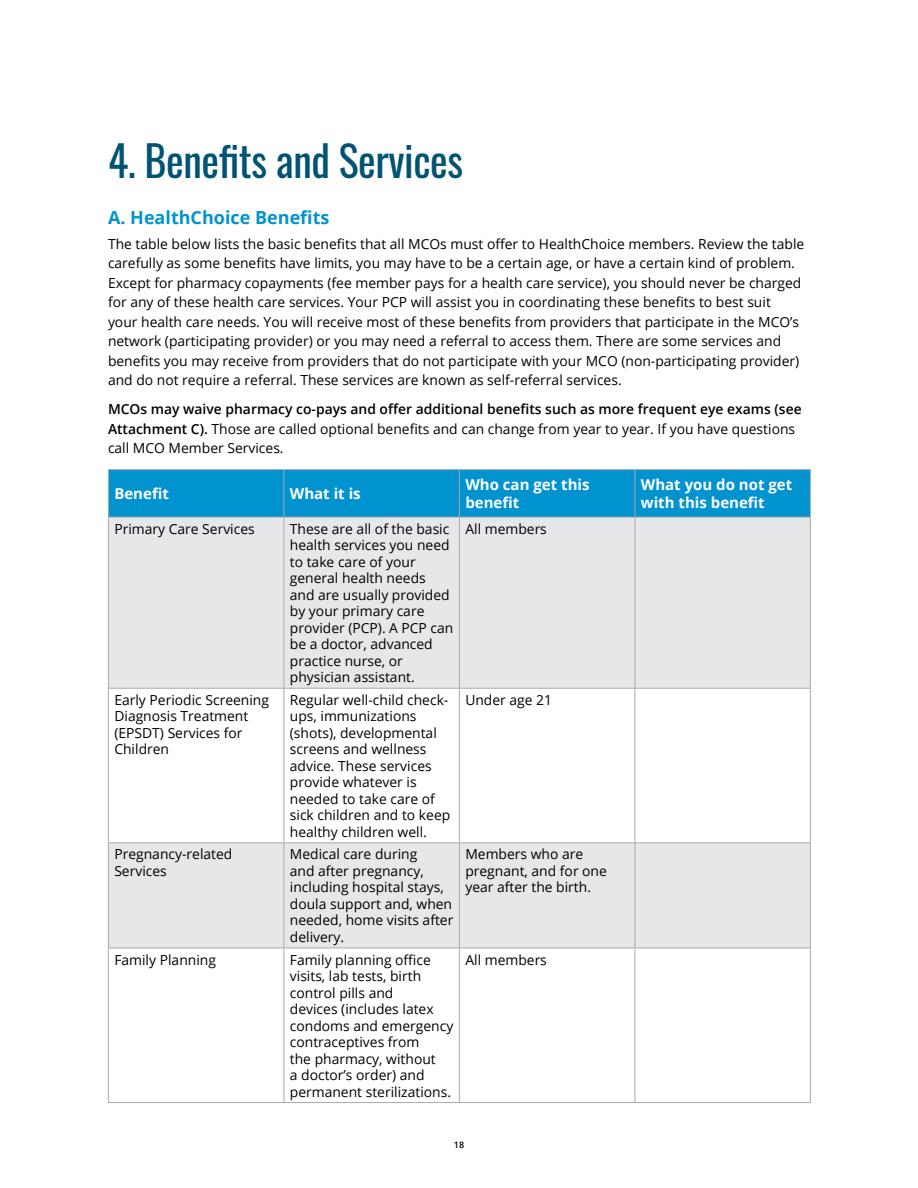
<style>
.page{position:relative;width:918px;height:1188px;background:#fff}
.page>*{position:absolute;margin:0;border:0;box-sizing:border-box;transform-origin:0 0}
.FLI-H1_Header_Subhead{font:42px "Oswald";letter-spacing:-.01em;color:#005373}
.FLI-H2_Header{font:700 18px "Open Sans";color:#0093d0}
.FLI-ChartHead{font:700 15px/18px "Open Sans";color:#fff}
.FLI-BodyText{font:13.8px/19.5px "Open Sans";color:#000}
.FLI-ChartBody-Regular{font:13.8px/16.5px "Open Sans";color:#000}
.ALL-PageNumber{font:600 9px "Open Sans";color:#000}
.s1{font-weight:600}
</style>
<div class="page">
<div style="left:109px;top:470px;width:701px;height:47px;background:#0093d0"></div>
<svg style="left:109px;top:518px;width:701px;height:430px;fill:#e6e7e8"></svg>
<hr style="left:108px;top:517px;width:1px;height:171px;background:#a7a9ac">
<hr style="left:284px;top:517px;width:1px;height:171px;background:#a7a9ac">
<hr style="left:459px;top:517px;width:1px;height:171px;background:#a7a9ac">
<hr style="left:634px;top:517px;width:1px;height:171px;background:#a7a9ac">
<hr style="left:810px;top:517px;width:1px;height:171px;background:#a7a9ac">
<hr style="left:108px;top:688px;width:176px;height:1px;background:#a7a9ac">
<hr style="left:108px;top:689px;width:1px;height:153px;background:#a7a9ac">
<hr style="left:284px;top:688px;width:175px;height:1px;background:#a7a9ac">
<hr style="left:284px;top:689px;width:1px;height:153px;background:#a7a9ac">
<hr style="left:459px;top:688px;width:176px;height:1px;background:#a7a9ac">
<hr style="left:459px;top:689px;width:1px;height:153px;background:#a7a9ac">
<hr style="left:635px;top:688px;width:176px;height:1px;background:#a7a9ac">
<hr style="left:634px;top:689px;width:1px;height:153px;background:#a7a9ac">
<hr style="left:810px;top:689px;width:1px;height:153px;background:#a7a9ac">
<hr style="left:108px;top:842px;width:176px;height:1px;background:#a7a9ac">
<hr style="left:108px;top:843px;width:1px;height:105px;background:#a7a9ac">
<hr style="left:284px;top:842px;width:175px;height:1px;background:#a7a9ac">
<hr style="left:284px;top:843px;width:1px;height:105px;background:#a7a9ac">
<hr style="left:459px;top:842px;width:176px;height:1px;background:#a7a9ac">
<hr style="left:459px;top:843px;width:1px;height:105px;background:#a7a9ac">
<hr style="left:635px;top:842px;width:176px;height:1px;background:#a7a9ac">
<hr style="left:634px;top:843px;width:1px;height:105px;background:#a7a9ac">
<hr style="left:810px;top:843px;width:1px;height:105px;background:#a7a9ac">
<hr style="left:108px;top:948px;width:176px;height:1px;background:#a7a9ac">
<hr style="left:108px;top:948px;width:1px;height:154px;background:#a7a9ac">
<hr style="left:284px;top:948px;width:175px;height:1px;background:#a7a9ac">
<hr style="left:284px;top:948px;width:1px;height:154px;background:#a7a9ac">
<hr style="left:459px;top:948px;width:176px;height:1px;background:#a7a9ac">
<hr style="left:459px;top:948px;width:1px;height:154px;background:#a7a9ac">
<hr style="left:635px;top:948px;width:176px;height:1px;background:#a7a9ac">
<hr style="left:634px;top:948px;width:1px;height:154px;background:#a7a9ac">
<hr style="left:810px;top:948px;width:1px;height:154px;background:#a7a9ac">
<hr style="left:108px;top:1102px;width:176px;height:1px;background:#a7a9ac">
<hr style="left:284px;top:1102px;width:175px;height:1px;background:#a7a9ac">
<hr style="left:459px;top:1102px;width:176px;height:1px;background:#a7a9ac">
<hr style="left:635px;top:1102px;width:176px;height:1px;background:#a7a9ac">
<hr style="left:108px;top:469px;width:176px;height:1px;background:#a7a9ac">
<hr style="left:108px;top:470px;width:1px;height:47px;background:#a7a9ac">
<hr style="left:284px;top:469px;width:175px;height:1px;background:#a7a9ac">
<hr style="left:284px;top:470px;width:1px;height:47px;background:#a7a9ac">
<hr style="left:459px;top:469px;width:176px;height:1px;background:#a7a9ac">
<hr style="left:459px;top:470px;width:1px;height:47px;background:#a7a9ac">
<hr style="left:635px;top:469px;width:176px;height:1px;background:#a7a9ac">
<hr style="left:634px;top:470px;width:1px;height:47px;background:#a7a9ac">
<hr style="left:810px;top:470px;width:1px;height:47px;background:#a7a9ac">
<hr style="left:108px;top:517px;width:176px;height:1px;background:#a7a9ac">
<hr style="left:284px;top:517px;width:175px;height:1px;background:#a7a9ac">
<hr style="left:459px;top:517px;width:176px;height:1px;background:#a7a9ac">
<hr style="left:635px;top:517px;width:176px;height:1px;background:#a7a9ac">
<p class="FLI-H1_Header_Subhead" style="left:108px;top:124px;width:357px">4. Benefits and Services</p>
<p class="FLI-H2_Header" style="left:108px;top:205px;width:223px">A. HealthChoice Benefits</p>
<p class="FLI-BodyText" style="left:108px;top:234px;width:698px">The table below lists the basic benefits that all MCOs must offer to HealthChoice members. Review the table carefully as some benefits have limits, you may have to be a certain age, or have a certain kind of problem.<br>Except for pharmacy copayments (fee member pays for a health care service), you should never be charged for any of these health care services. Your PCP will assist you in coordinating these benefits to best suit<br>your health care needs. You will receive most of these benefits from providers that participate in the MCO’s network (participating provider) or you may need a referral to access them. There are some services and benefits you may receive from providers that do not participate with your MCO (non-participating provider) and do not require a referral. These services are known as self-referral services.</p>
<p class="FLI-BodyText" style="left:108px;top:399px;width:695px"><span class="s1">MCOs may waive pharmacy co-pays and offer additional benefits such as more frequent eye exams (see<br>Attachment C).</span> Those are called optional benefits and can change from year to year. If you have questions call MCO Member Services.</p>
<p class="FLI-ChartHead" style="left:114px;top:484px;width:56px">Benefit</p>
<p class="FLI-ChartHead" style="left:290px;top:484px;width:72px">What it is</p>
<p class="FLI-ChartHead" style="left:465px;top:475px;width:126px">Who can get this benefit</p>
<p class="FLI-ChartHead" style="left:641px;top:475px;width:153px">What you do not get with this benefit</p>
<p class="FLI-ChartBody-Regular" style="left:114px;top:520px;width:142px">Primary Care Services</p>
<p class="FLI-ChartBody-Regular" style="left:290px;top:520px;width:165px">These are all of the basic health services you need to take care of your general health needs and are usually provided by your primary care provider (PCP). A PCP can be a doctor, advanced practice nurse, or physician assistant.</p>
<p class="FLI-ChartBody-Regular" style="left:465px;top:520px;width:83px">All members</p>
<p class="FLI-ChartBody-Regular" style="left:114px;top:691px;width:156px">Early Periodic Screening<br>Diagnosis Treatment (EPSDT) Services for<br>Children</p>
<p class="FLI-ChartBody-Regular" style="left:290px;top:691px;width:162px">Regular well-child check&shy;ups, immunizations (shots), developmental screens and wellness advice. These services provide whatever is needed to take care of sick children and to keep healthy children well.</p>
<p class="FLI-ChartBody-Regular" style="left:465px;top:691px;width:88px">Under age 21</p>
<p class="FLI-ChartBody-Regular" style="left:114px;top:846px;width:120px">Pregnancy-related<br>Services</p>
<p class="FLI-ChartBody-Regular" style="left:290px;top:846px;width:165px">Medical care during<br>and after pregnancy, including hospital stays, doula support and, when needed, home visits after delivery.</p>
<p class="FLI-ChartBody-Regular" style="left:465px;top:846px;width:143px">Members who are pregnant, and for one year after the birth.</p>
<p class="FLI-ChartBody-Regular" style="left:114px;top:951px;width:103px">Family Planning</p>
<p class="FLI-ChartBody-Regular" style="left:290px;top:951px;width:165px">Family planning office visits, lab tests, birth control pills and<br>devices (includes latex condoms and emergency contraceptives from<br>the pharmacy, without<br>a doctor’s order) and permanent sterilizations.</p>
<p class="FLI-ChartBody-Regular" style="left:465px;top:951px;width:83px">All members</p>
<p class="ALL-PageNumber" style="left:454px;top:1138px;width:12px">18</p>
</div>
